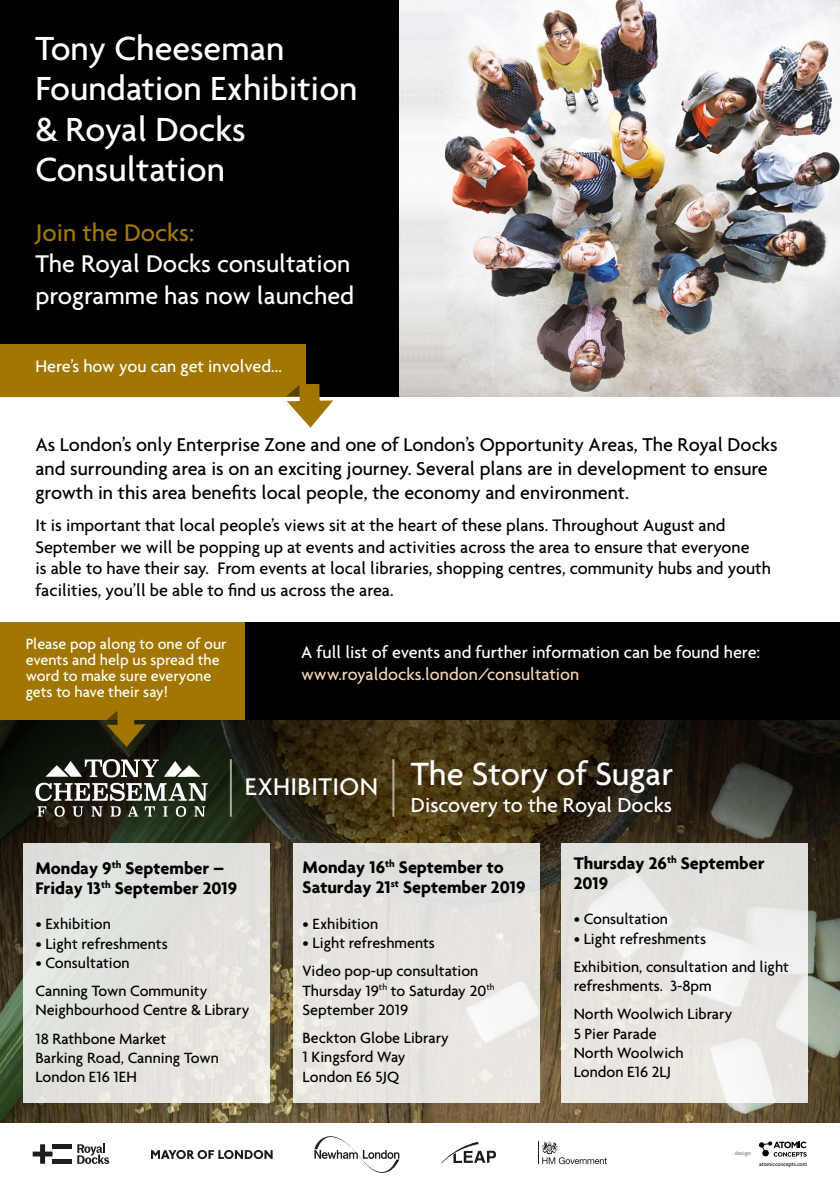
<style>
.page{position:relative;width:840px;height:1191px;background:#fff}
.page>*{position:absolute;margin:0;border:0;box-sizing:border-box;transform-origin:0 0}
.t1{font:500 36.2px/40.2px "Agenda";color:#fff}
.t2{font:500 34.8px "Agenda";color:#fff}
.t3{font:500 26px/31.4px "Agenda";color:#fff}
.t4{font:500 26px "Agenda";color:#a17701}
.t5{font:500 21.8px "Agenda";color:#fff}
.t6{font:500 20px/24px "Agenda";color:#000}
.t7{font:500 18px/21.6px "Agenda";color:#000}
.t8{font:700 18px/20px "Agenda";color:#000}
.t9{font:500 18px "Agenda";color:#fff}
.t10{font:500 18px "Agenda";color:#f2d6b4}
.t11{font:500 16px/19.2px "Agenda";color:#000}
.t12{font:500 16px/16px "Agenda";color:#fff}
.t13{font:500 6px "Agenda";color:#7c7b7b}
.t14{font:500 5.6px "Agenda";color:#000}
</style>
<div class="page">
<div style="left:244px;top:622px;width:595px;height:98px;background:#000"></div>
<img style="left:398px;top:0;width:441px;height:396px">
<img style="left:0;top:720px;width:839px;height:402px">
<div style="left:0;top:622px;width:244px;height:98px;background:#a17701"></div>
<svg style="left:441px;top:1141px;width:55px;height:22px"></svg>
<svg style="left:538px;top:1141px;width:68px;height:23px"></svg>
<svg style="left:314px;top:1136px;width:85px;height:36px"></svg>
<svg style="left:151px;top:1149px;width:121px;height:10px"></svg>
<svg style="left:33px;top:1144px;width:19px;height:19px"></svg>
<div style="left:52px;top:1144px;width:20px;height:5px;background:#1d1d1b"></div>
<hr style="left:52px;top:1159px;width:20px;height:4px;background:#1d1d1b">
<svg style="left:77px;top:1143px;width:32px;height:21px"></svg>
<div style="left:0;top:0;width:398px;height:396px;background:#000"></div>
<div style="left:0;top:344px;width:305px;height:52px;background:#a17701"></div>
<svg style="left:35px;top:759px;width:172px;height:57px"></svg>
<div style="left:24px;top:842px;width:246px;height:260px;background:#e2e2dd"></div>
<div style="left:293px;top:842px;width:246px;height:260px;background:#e7e4e0"></div>
<svg style="left:561px;top:842px;width:246px;height:260px;fill:#e8e5e0"></svg>
<svg style="left:285px;top:356px;width:48px;height:72px"></svg>
<svg style="left:106px;top:711px;width:39px;height:36px"></svg>
<hr style="left:230px;top:759px;width:2px;height:57px;background:#fff">
<hr style="left:392px;top:759px;width:2px;height:57px;background:#fff">
<svg style="left:759px;top:1141px;width:47px;height:15px"></svg>
<h1 class="t1" style="left:35px;top:28px;width:323px">Tony Cheeseman<br>Foundation Exhibition &amp; Royal Docks<br>Consultation</h1>
<h3 class="t4" style="left:35px;top:217px;width:160px">Join the Docks:</h3>
<h3 class="t3" style="left:35px;top:247px;width:320px">The Royal Docks consultation programme has now launched</h3>
<p class="t9" style="left:35px;top:355px;width:248px">Here’s how you can get involved...</p>
<p class="t6" style="left:35px;top:432px;width:743px">As London’s only Enterprise Zone and one of London’s Opportunity Areas, The Royal Docks and surrounding area is on an exciting journey. Several plans are in development to ensure growth in this area benefits local people, the economy and environment.</p>
<p class="t7" style="left:35px;top:514px;width:736px">It is important that local people’s views sit at the heart of these plans. Throughout August and September we will be popping up at events and activities across the area to ensure that everyone<br>is able to have their say. From events at local libraries, shopping centres, community hubs and youth facilities, you’ll be able to find us across the area.</p>
<p class="t12" style="left:26px;top:635px;width:202px">Please pop along to one of our events and help us spread the word to make sure everyone gets to have their say!</p>
<p class="t9" style="left:301px;top:641px;width:460px">A full list of events and further information can be found here:</p>
<p class="t10" style="left:301px;top:663px;width:279px">www.royaldocks.london/consultation</p>
<h3 class="t3" style="left:245px;top:770px;width:134px">EXHIBITION</h3>
<h2 class="t2" style="left:410px;top:752px;width:264px">The Story of Sugar</h2>
<h3 class="t5" style="left:410px;top:791px;width:262px">Discovery to the Royal Docks</h3>
<p class="t8" style="left:35px;top:857px;width:203px">Monday 9<sup>th</sup> September –<br>Friday 13<sup>th</sup> September 2019</p>
<p class="t11" style="left:35px;top:914px;width:77px">• Exhibition</p>
<p class="t11" style="left:35px;top:933px;width:134px">• Light refreshments</p>
<p class="t11" style="left:35px;top:948px;width:173px;line-height:28.2px">• Consultation<br>Canning Town Community</p>
<p class="t11" style="left:35px;top:995px;width:215px;line-height:28.2px">Neighbourhood Centre &amp; Library<br>18 Rathbone Market</p>
<p class="t11" style="left:35px;top:1047px;width:185px">Barking Road, Canning Town<br>London E16 1EH</p>
<p class="t8" style="left:302px;top:857px;width:224px">Monday 16<sup>th</sup> September to<br>Saturday 21<sup>st</sup> September 2019</p>
<p class="t11" style="left:302px;top:913px;width:77px">• Exhibition</p>
<p class="t11" style="left:302px;top:928px;width:177px;line-height:28.2px">• Light refreshments<br>Video pop-up consultation</p>
<p class="t11" style="left:302px;top:980px;width:193px">Thursday 19<sup>th</sup> to Saturday 20<sup>th<br></sup>September 2019</p>
<p class="t11" style="left:302px;top:1028px;width:148px">Beckton Globe Library<br>1 Kingsford Way<br>London E6 5JQ</p>
<p class="t8" style="left:573px;top:852px;width:192px">Thursday 26<sup>th</sup> September<br>2019</p>
<p class="t11" style="left:573px;top:909px;width:96px">• Consultation</p>
<p class="t11" style="left:573px;top:924px;width:217px;line-height:28.2px">• Light refreshments<br>Exhibition, consultation and light</p>
<p class="t11" style="left:573px;top:971px;width:160px;line-height:28.2px">refreshments. 3-8pm<br>North Woolwich Library</p>
<p class="t11" style="left:573px;top:1023px;width:111px">5 Pier Parade<br>North Woolwich<br>London E16 2LJ</p>
<p class="t13" style="left:734px;top:1149px;width:18px">design:</p>
<p class="t14" style="left:758px;top:1160px;width:49px">atomicconcepts.com</p>
</div>
